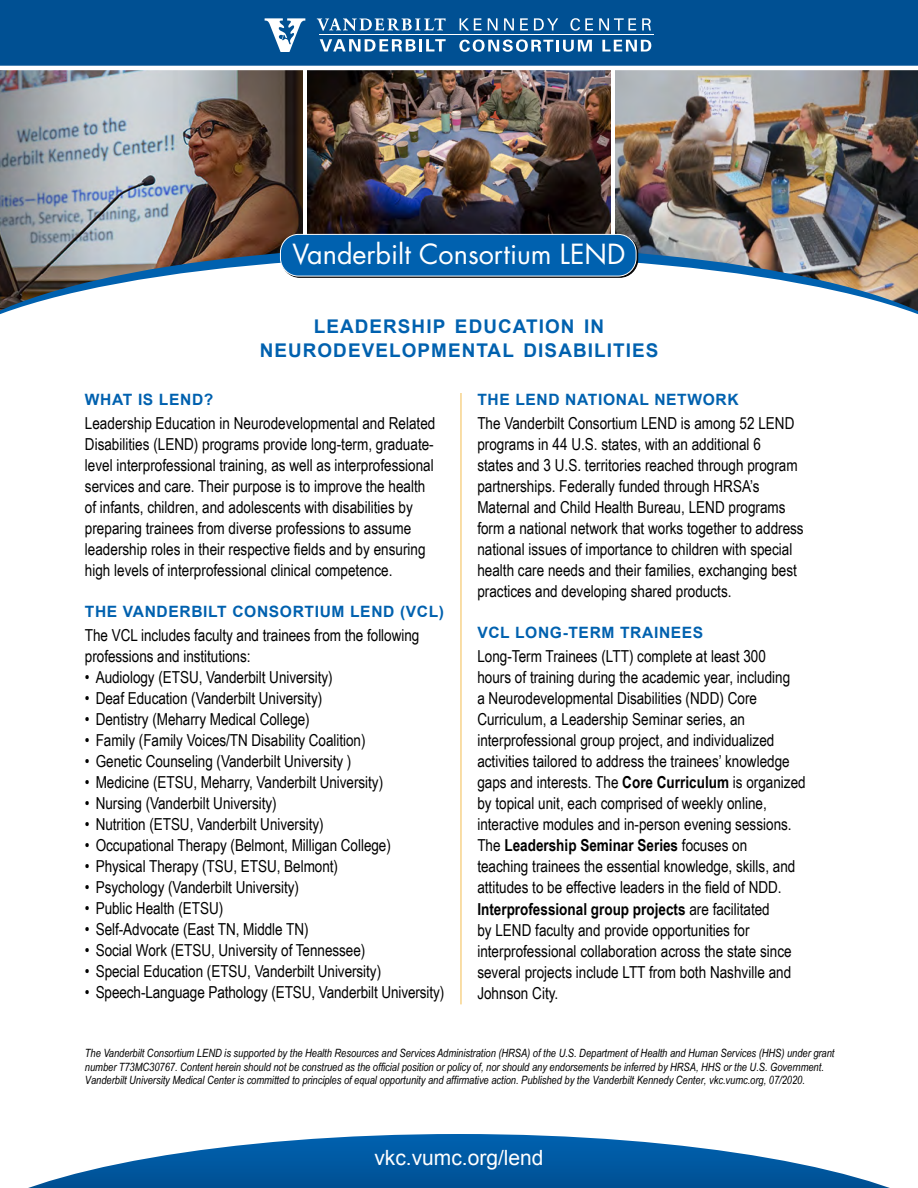
<style>
.page{position:relative;width:918px;height:1188px;background:#fff}
.page>*{position:absolute;margin:0;border:0;box-sizing:border-box;transform-origin:0 0}
.H1_-_main_title{font:27px "Futura";color:#fff}
.t1{font:21px "Arial";color:#fff}
.H1_-_secondary_title{font:700 18.9px/24px "Arial";letter-spacing:.055em;color:#0061af;text-align:center}
.Copy{font:16.5px/21px "Arial Narrow";color:#000}
.H2_blue{font:700 15.6px "Arial";letter-spacing:.04em;color:#0061af}
.Statement{font:italic 11.4px/13.6px "Arial Narrow";letter-spacing:-.005em;color:#000}
.s1{font-weight:700}
</style>
<div class="page">
<svg style="left:28px;top:1134px;width:862px;height:54px"></svg>
<img style="left:308px;top:70px;width:302px;height:164px">
<img style="left:616px;top:70px;width:302px;height:176px">
<img style="left:0;top:70px;width:302px;height:176px">
<img style="left:0;top:246px;width:918px;height:10px">
<svg style="left:0;top:256px;width:918px;height:58px"></svg>
<div style="left:282px;top:235px;width:356px;height:42px;border:1px solid #000;border-radius:18px"></div>
<div style="left:280px;top:234px;width:356px;height:42px;background:#0061af;border-radius:18px"></div>
<div style="left:280px;top:234px;width:356px;height:42px;border:1px solid #fff;border-radius:18px"></div>
<div style="left:0;top:0;width:918px;height:70px;background:#005093"></div>
<hr style="left:0;top:66px;width:918px;height:4px;background:#fff">
<svg style="left:317px;top:18px;width:129px;height:13px"></svg>
<svg style="left:460px;top:18px;width:22px;height:12px"></svg>
<svg style="left:488px;top:18px;width:10px;height:12px"></svg>
<svg style="left:504px;top:18px;width:10px;height:12px"></svg>
<svg style="left:520px;top:18px;width:8px;height:12px"></svg>
<svg style="left:534px;top:18px;width:24px;height:12px"></svg>
<svg style="left:570px;top:18px;width:23px;height:13px"></svg>
<svg style="left:599px;top:18px;width:37px;height:12px"></svg>
<svg style="left:642px;top:18px;width:9px;height:12px"></svg>
<hr style="left:319px;top:35px;width:334px;height:1px;background:#fff">
<svg style="left:265px;top:18px;width:40px;height:34px"></svg>
<svg style="left:320px;top:39px;width:126px;height:12px"></svg>
<svg style="left:459px;top:39px;width:133px;height:13px"></svg>
<svg style="left:602px;top:40px;width:49px;height:12px"></svg>
<hr style="left:460px;top:393px;width:2px;height:611px;background:#f7d38b">
<h1 class="H1_-_main_title" style="left:292px;top:236px;width:334px">Vanderbilt Consortium LEND</h1>
<h1 class="H1_-_secondary_title" style="left:260px;top:315px;width:400px">LEADERSHIP EDUCATION IN<br>NEURODEVELOPMENTAL DISABILITIES</h1>
<h2 class="H2_blue" style="left:85px;top:389px;width:130px">WHAT IS LEND?</h2>
<p class="Copy" style="left:85px;top:412px;width:352px">Leadership Education in Neurodevelopmental and Related Disabilities (LEND) programs provide long-term, graduate&shy;level interprofessional training, as well as interprofessional services and care. Their purpose is to improve the health of infants, children, and adolescents with disabilities by preparing trainees from diverse professions to assume leadership roles in their respective fields and by ensuring high levels of interprofessional clinical competence.</p>
<h2 class="H2_blue" style="left:85px;top:601px;width:361px">THE VANDERBILT CONSORTIUM LEND (VCL)</h2>
<p class="Copy" style="left:85px;top:625px;width:336px">The VCL includes faculty and trainees from the following professions and institutions:</p>
<p class="Copy" style="left:85px;top:667px;width:249px">• Audiology (ETSU, Vanderbilt University)</p>
<p class="Copy" style="left:85px;top:688px;width:239px">• Deaf Education (Vanderbilt University)</p>
<p class="Copy" style="left:85px;top:709px;width:226px">• Dentistry (Meharry Medical College)</p>
<p class="Copy" style="left:85px;top:730px;width:282px">• Family (Family Voices/TN Disability Coalition)</p>
<p class="Copy" style="left:85px;top:751px;width:268px">• Genetic Counseling (Vanderbilt University )</p>
<p class="Copy" style="left:85px;top:772px;width:300px">• Medicine (ETSU, Meharry, Vanderbilt University)</p>
<p class="Copy" style="left:85px;top:793px;width:193px">• Nursing (Vanderbilt University)</p>
<p class="Copy" style="left:85px;top:814px;width:240px">• Nutrition (ETSU, Vanderbilt University)</p>
<p class="Copy" style="left:85px;top:835px;width:308px">• Occupational Therapy (Belmont, Milligan College)</p>
<p class="Copy" style="left:85px;top:856px;width:255px">• Physical Therapy (TSU, ETSU, Belmont)</p>
<p class="Copy" style="left:85px;top:877px;width:216px">• Psychology (Vanderbilt University)</p>
<p class="Copy" style="left:85px;top:898px;width:140px">• Public Health (ETSU)</p>
<p class="Copy" style="left:85px;top:919px;width:225px">• Self-Advocate (East TN, Middle TN)</p>
<p class="Copy" style="left:85px;top:940px;width:282px">• Social Work (ETSU, University of Tennessee)</p>
<p class="Copy" style="left:85px;top:961px;width:298px">• Special Education (ETSU, Vanderbilt University)</p>
<p class="Copy" style="left:85px;top:982px;width:361px">• Speech-Language Pathology (ETSU, Vanderbilt University)</p>
<h2 class="H2_blue" style="left:477px;top:389px;width:263px">THE LEND NATIONAL NETWORK</h2>
<p class="Copy" style="left:477px;top:412px;width:328px">The Vanderbilt Consortium LEND is among 52 LEND programs in 44 U.S. states, with an additional 6<br>states and 3 U.S. territories reached through program partnerships. Federally funded through HRSA’s Maternal and Child Health Bureau, LEND programs form a national network that works together to address national issues of importance to children with special health care needs and their families, exchanging best practices and developing shared products.</p>
<h2 class="H2_blue" style="left:477px;top:622px;width:228px">VCL LONG-TERM TRAINEES</h2>
<p class="Copy" style="left:477px;top:646px;width:330px">Long-Term Trainees (LTT) complete at least 300<br>hours of training during the academic year, including<br>a Neurodevelopmental Disabilities (NDD) Core Curriculum, a Leadership Seminar series, an interprofessional group project, and individualized activities tailored to address the trainees’ knowledge gaps and interests. The <span class="s1">Core Curriculum</span> is organized by topical unit, each comprised of weekly online, interactive modules and in-person evening sessions.<br>The <span class="s1">Leadership Seminar Series</span> focuses on<br>teaching trainees the essential knowledge, skills, and attitudes to be effective leaders in the field of NDD.<br><span class="s1">Interprofessional group projects</span> are facilitated<br>by LEND faculty and provide opportunities for interprofessional collaboration across the state since several projects include LTT from both Nashville and Johnson City.</p>
<p class="Statement" style="left:85px;top:1046px;width:751px">The Vanderbilt Consortium LEND is supported by the Health Resources and Services Administration (HRSA) of the U.S. Department of Health and Human Services (HHS) under grant number T73MC30767. Content herein should not be construed as the official position or policy of, nor should any endorsements be inferred by HRSA, HHS or the U.S. Government.<br>Vanderbilt University Medical Center is committed to principles of equal opportunity and affirmative action. Published by the Vanderbilt Kennedy Center, vkc.vumc.org, 07/2020.</p>
<p class="t1" style="left:374px;top:1144px;width:171px">vkc.vumc.org/lend</p>
</div>
